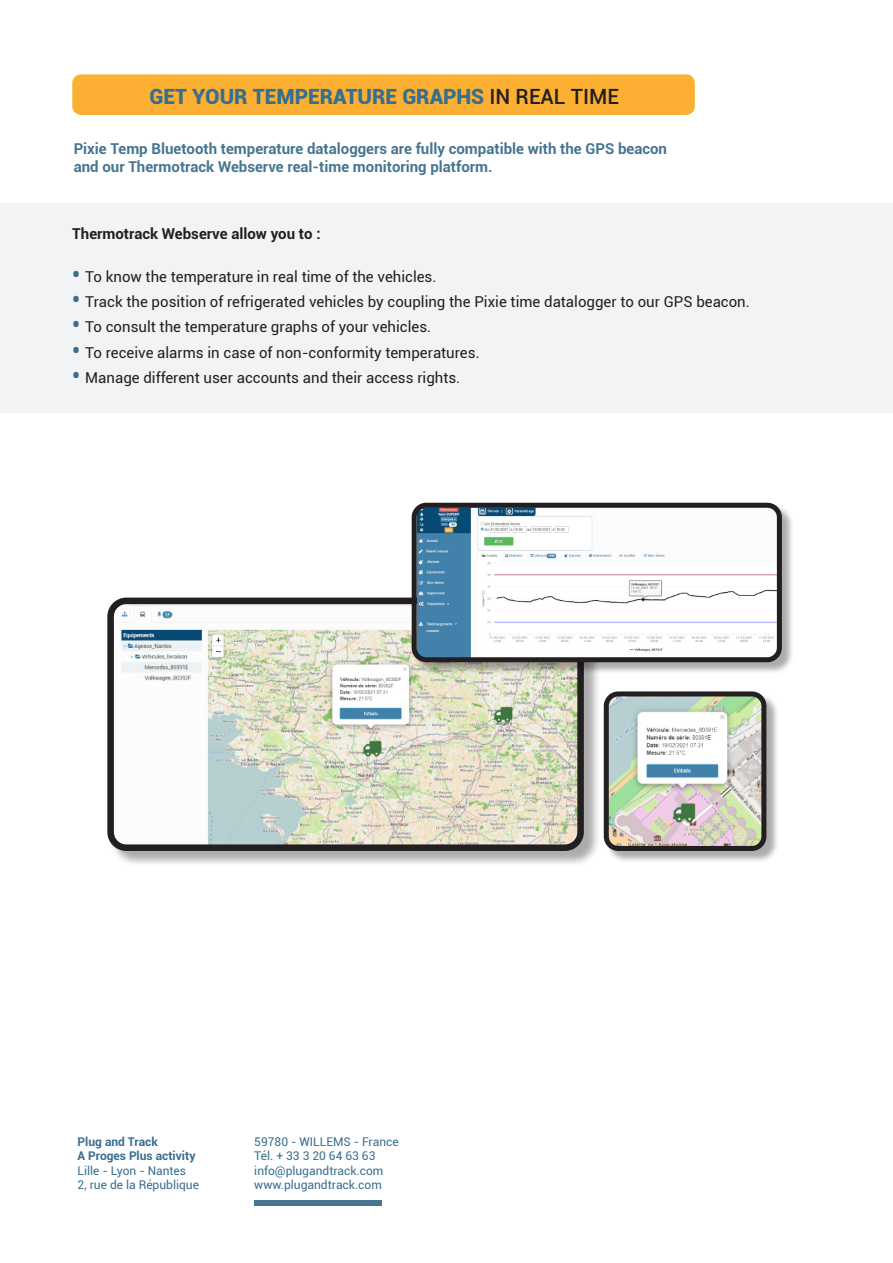
<style>
.page{position:relative;width:893px;height:1263px;background:#fff}
.page>*{position:absolute;margin:0;border:0;box-sizing:border-box;transform-origin:0 0}
.t1{font:900 21px "Roboto";color:#386e8f}
.t2{font:15px "Roboto";color:#231f20}
.t3{font:700 15px/18px "Roboto";color:#477591}
.t4{font:700 15px "Roboto";color:#231f20}
.t5{font:12px "Roboto";color:#386e8f}
.t6{font:700 12px "Roboto";color:#386e8f}
.s1{font-weight:500;color:#231f20}
.s2{font-weight:900;font-size:21px;color:#386e8f}
</style>
<div class="page">
<div style="left:0;top:203px;width:893px;height:210px;background:#f2f3f4"></div>
<div style="left:254px;top:1200px;width:128px;height:6px;background:#477591"></div>
<div style="left:72px;top:74px;width:623px;height:41px;background:#fbb033;border-radius:9px"></div>
<div style="left:109px;top:599px;width:491px;height:268px;background:#231f20;opacity:.37"></div>
<img style="left:111px;top:606px;width:470px;height:242px">
<div style="left:107px;top:598px;width:477px;height:253px;border:7px solid #231f20;border-radius:16px"></div>
<div style="left:413px;top:504px;width:381px;height:171px;background:#231f20;opacity:.37"></div>
<img style="left:418px;top:509px;width:361px;height:151px">
<div style="left:412px;top:503px;width:370px;height:159px;border:5px solid #231f20;border-radius:12px"></div>
<div style="left:605px;top:693px;width:174px;height:170px;background:#231f20;opacity:.37"></div>
<img style="left:607px;top:694px;width:156px;height:154px">
<div style="left:604px;top:691px;width:162px;height:160px;border:5px solid #231f20;border-radius:12px"></div>
<p class="t1" style="left:150px;top:82px;width:471px">GET YOUR TEMPERATURE GRAPHS <span class="s1">IN REAL TIME</span></p>
<p class="t3" style="left:74px;top:139px;width:595px">Pixie Temp Bluetooth temperature dataloggers are fully compatible with the GPS beacon and our Thermotrack Webserve real-time monitoring platform.</p>
<p class="t4" style="left:72px;top:223px;width:250px">Thermotrack Webserve allow you to :</p>
<p class="t2" style="left:72px;top:266px;width:366px"><span class="s2">•</span> To know the temperature in real time of the vehicles.</p>
<p class="t2" style="left:72px;top:291px;width:679px"><span class="s2">•</span> Track the position of refrigerated vehicles by coupling the Pixie time datalogger to our GPS beacon.</p>
<p class="t2" style="left:72px;top:316px;width:360px"><span class="s2">•</span> To consult the temperature graphs of your vehicles.</p>
<p class="t2" style="left:72px;top:342px;width:409px"><span class="s2">•</span> To receive alarms in case of non-conformity temperatures.</p>
<p class="t2" style="left:72px;top:367px;width:390px"><span class="s2">•</span> Manage different user accounts and their access rights.</p>
<p class="t6" style="left:78px;top:1133px;width:82px">Plug and Track</p>
<p class="t6" style="left:78px;top:1147px;width:119px">A Proges Plus activity</p>
<p class="t5" style="left:78px;top:1162px;width:110px">Lille - Lyon - Nantes</p>
<p class="t5" style="left:78px;top:1176px;width:123px">2, rue de la République</p>
<p class="t5" style="left:254px;top:1133px;width:146px">59780 - WILLEMS - France</p>
<p class="t5" style="left:254px;top:1147px;width:123px">Tél. + 33 3 20 64 63 63</p>
<p class="t5" style="left:254px;top:1162px;width:131px">info@plugandtrack.com</p>
<p class="t5" style="left:254px;top:1176px;width:129px">www.plugandtrack.com</p>
</div>
